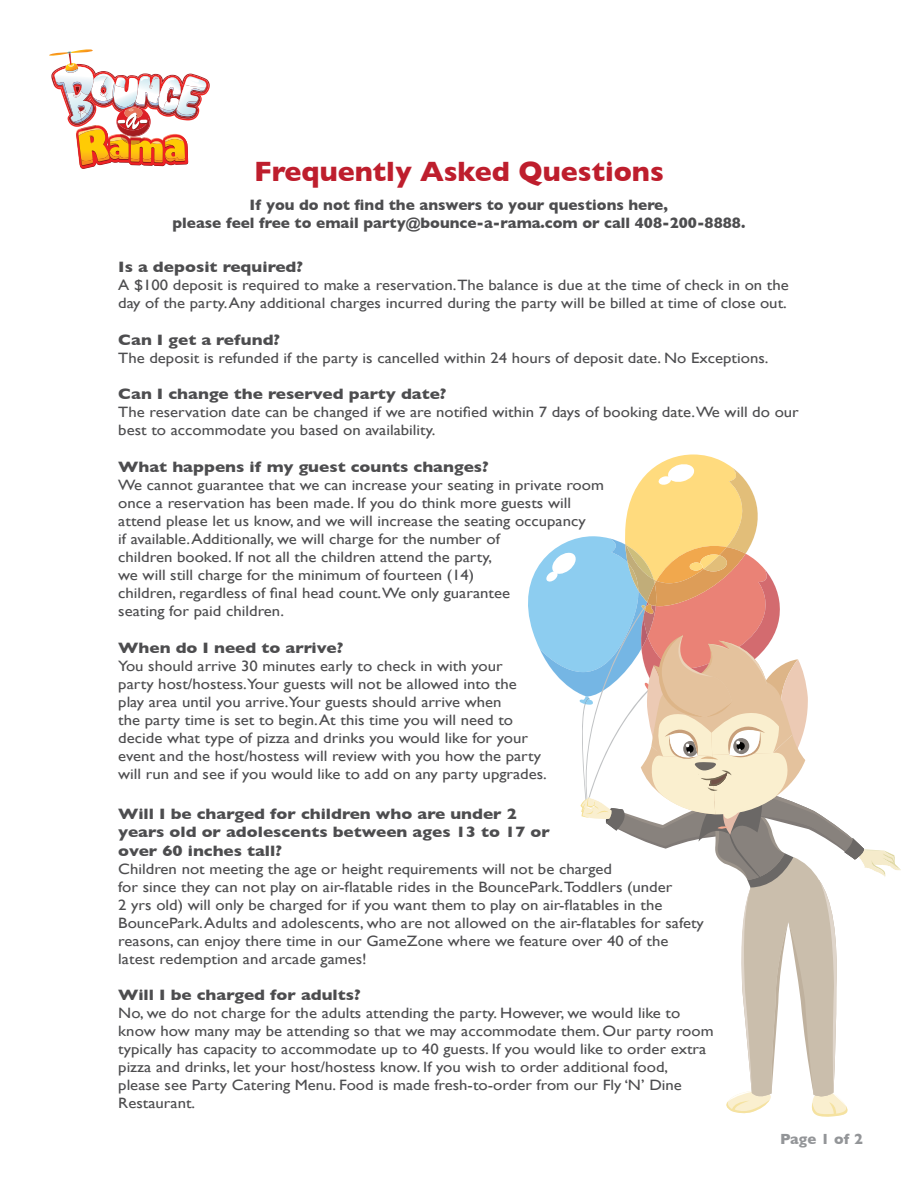
<style>
.page{position:relative;width:918px;height:1188px;background:#fff}
.page>*{position:absolute;margin:0;border:0;box-sizing:border-box;transform-origin:0 0}
.t1{font:700 28.5px "Gill Sans";color:#be1e2d}
.t2{font:700 15.3px/18.5px "Gill Sans";color:#4d4d4f;scale:1.11 1}
.t3{font:700 15.3px/18.5px "Gill Sans";color:#4d4d4f;text-align:center}
.t4{font:15px/18px "Gill Sans";color:#4d4d4f;scale:1.11 1}
.t5{font:700 15px "Gill Sans";color:#939598}
</style>
<div class="page">
<img style="left:49px;top:49px;width:160px;height:120px">
<svg style="left:528px;top:454px;width:373px;height:663px"></svg>
<h1 class="t1" style="left:254px;top:154px;width:411px">Frequently Asked Questions</h1>
<p class="t3" style="left:173px;top:195px;width:574px">If you do not find the answers to your questions here,<br>please feel free to email party@bounce-a-rama.com or call 408-200-8888.</p>
<p class="t2" style="left:118px;top:257px;width:168px">Is a deposit required?</p>
<p class="t4" style="left:118px;top:276px;width:606px">A $100 deposit is required to make a reservation.The balance is due at the time of check in on the day of the party. Any additional charges incurred during the party will be billed at time of close out.</p>
<p class="t2" style="left:118px;top:330px;width:147px">Can I get a refund?</p>
<p class="t4" style="left:118px;top:348px;width:587px">The deposit is refunded if the party is cancelled within 24 hours of deposit date. No Exceptions.</p>
<p class="t2" style="left:118px;top:385px;width:297px">Can I change the reserved party date?</p>
<p class="t4" style="left:118px;top:403px;width:615px">The reservation date can be changed if we are notified within 7 days of booking date.We will do our best to accommodate you based on availability.</p>
<p class="t2" style="left:118px;top:458px;width:335px">What happens if my guest counts changes?</p>
<p class="t4" style="left:118px;top:476px;width:439px">We cannot guarantee that we can increase your seating in private room once a reservation has been made. If you do think more guests will attend please let us know, and we will increase the seating occupancy<br>if available. Additionally, we will charge for the number of<br>children booked. If not all the children attend the party,<br>we will still charge for the minimum of fourteen (14)<br>children, regardless of final head count.We only guarantee<br>seating for paid children.</p>
<p class="t2" style="left:118px;top:639px;width:204px">When do I need to arrive?</p>
<p class="t4" style="left:118px;top:657px;width:388px">You should arrive 30 minutes early to check in with your<br>party host/hostess.Your guests will not be allowed into the<br>play area until you arrive.Your guests should arrive when<br>the party time is set to begin. At this time you will need to decide what type of pizza and drinks you would like for your event and the host/hostess will review with you how the party will run and see if you would like to add on any party upgrades.</p>
<p class="t2" style="left:118px;top:805px;width:390px">Will I be charged for children who are under 2 years old or adolescents between ages 13 to 17 or over 60 inches tall?</p>
<p class="t4" style="left:118px;top:860px;width:529px">Children not meeting the age or height requirements will not be charged<br>for since they can not play on air-flatable rides in the BouncePark.Toddlers (under<br>2 yrs old) will only be charged for if you want them to play on air-flatables in the BouncePark. Adults and adolescents, who are not allowed on the air-flatables for safety reasons, can enjoy there time in our GameZone where we feature over 40 of the latest redemption and arcade games!</p>
<p class="t2" style="left:118px;top:986px;width:220px">Will I be charged for adults?</p>
<p class="t4" style="left:118px;top:1004px;width:538px">No, we do not charge for the adults attending the party. However, we would like to know how many may be attending so that we may accommodate them. Our party room typically has capacity to accommodate up to 40 guests. If you would like to order extra pizza and drinks, let your host/hostess know. If you wish to order additional food,<br>please see Party Catering Menu. Food is made fresh-to-order from our Fly ‘N’ Dine Restaurant.</p>
<p class="t5" style="left:780px;top:1130px;width:84px">Page 1 of 2</p>
</div>
